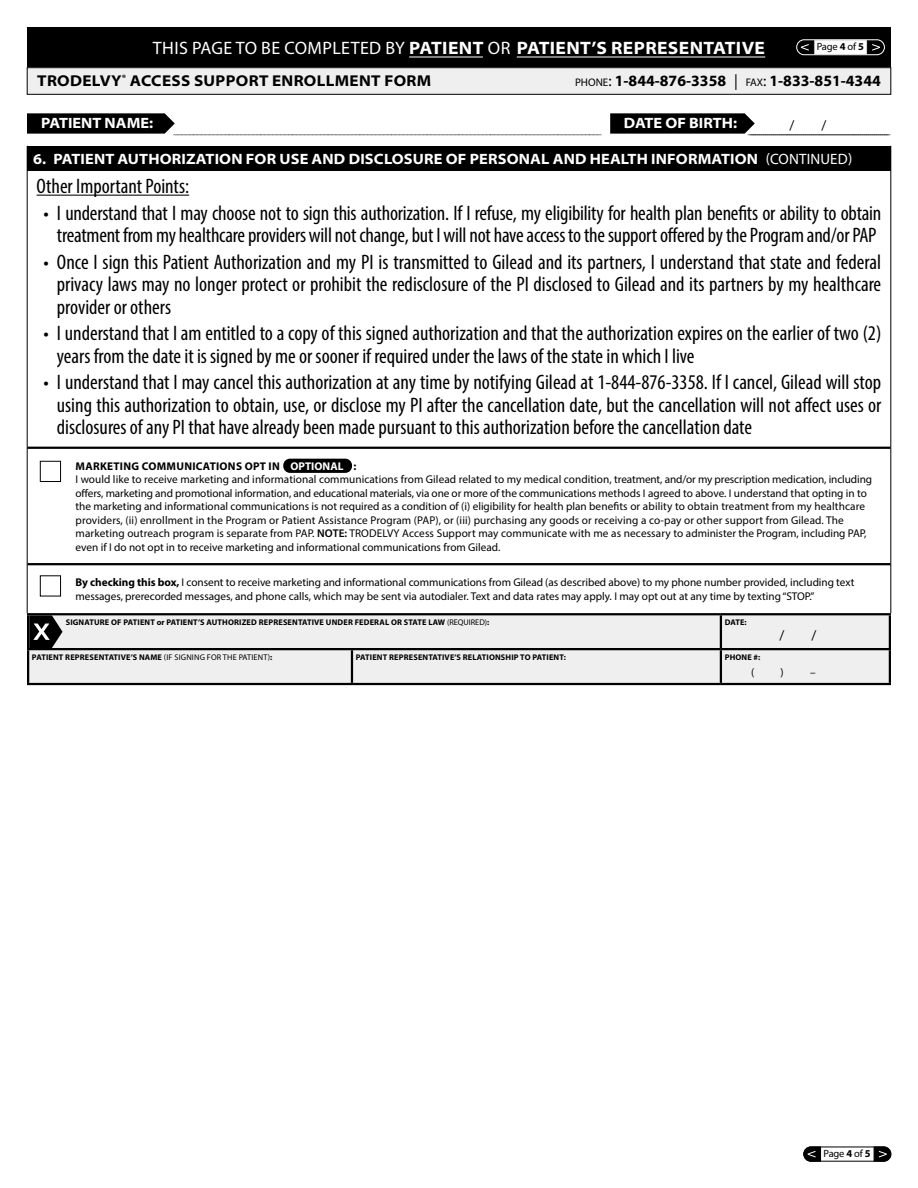
<style>
.page{position:relative;width:918px;height:1188px;background:#fff}
.page>*{position:absolute;margin:0;border:0;box-sizing:border-box;transform-origin:0 0}
.t1{font:condensed 21px/22.5px "Myriad Pro";color:#000;text-align:justify}
.t2{font:700 semi-expanded 18px "Myriad Pro";letter-spacing:.02em;color:#fff}
.t3{font:700 15.75px "Myriad Pro";color:#000}
.t4{font:700 semi-expanded 15.75px "Myriad Pro";letter-spacing:.02em;color:#000}
.t5{font:700 semi-expanded 15px "Myriad Pro";letter-spacing:.01em;color:#fff}
.t6{font:14.25px "Myriad Pro";color:#000}
.t7{font:11.25px/13.5px "Myriad Pro";color:#000}
.t8{font:700 11.25px "Myriad Pro";letter-spacing:.025em;color:#000}
.t9{font:700 11.25px "Myriad Pro";color:#fff}
.t10{font:10.5px "Myriad Pro";letter-spacing:-.015em;color:#000}
.t11{font:9px "Myriad Pro";color:#000}
.t12{font:700 8.25px "Myriad Pro";letter-spacing:.02em;color:#000}
.s1{font-weight:400;font-stretch:normal}
.s2{font-weight:700}
.s3{font-weight:400;font-size:10.95px}
.s4{font-weight:400}
.s5{font-weight:600}
</style>
<div class="page">
<div style="left:27px;top:27px;width:864px;height:41px;background:#000"></div>
<hr style="left:409px;top:57px;width:74px;height:1px;background:#fff">
<hr style="left:517px;top:57px;width:248px;height:1px;background:#fff">
<div style="left:804px;top:1147px;width:87px;height:14px;border:1px solid #000;border-radius:7px"></div>
<svg style="left:803px;top:1147px;width:18px;height:15px"></svg>
<svg style="left:874px;top:1147px;width:17px;height:15px"></svg>
<div style="left:797px;top:40px;width:87px;height:14px;background:#fff;border-radius:7px"></div>
<svg style="left:798px;top:41px;width:16px;height:14px"></svg>
<svg style="left:867px;top:41px;width:17px;height:14px"></svg>
<div style="left:796px;top:39px;width:89px;height:16px;border:1px solid #fff;border-radius:7px"></div>
<div style="left:27px;top:146px;width:864px;height:25px;background:#000"></div>
<hr style="left:27px;top:171px;width:1px;height:277px;background:#000">
<hr style="left:891px;top:171px;width:1px;height:277px;background:#000">
<hr style="left:27px;top:448px;width:1px;height:116px;background:#000">
<hr style="left:891px;top:448px;width:1px;height:116px;background:#000">
<hr style="left:27px;top:564px;width:1px;height:49px;background:#000">
<hr style="left:891px;top:564px;width:1px;height:49px;background:#000">
<svg style="left:891px;top:146px;width:1px;height:25px"></svg>
<hr style="left:27px;top:447px;width:864px;height:2px;background:#000">
<hr style="left:27px;top:563px;width:864px;height:2px;background:#000">
<hr style="left:37px;top:195px;width:152px;height:1px;background:#000">
<div style="left:29px;top:615px;width:860px;height:68px;background:#efeff0"></div>
<hr style="left:27px;top:615px;width:2px;height:33px;background:#000">
<hr style="left:27px;top:650px;width:2px;height:33px;background:#000">
<hr style="left:27px;top:613px;width:325px;height:2px;background:#000">
<hr style="left:352px;top:613px;width:369px;height:2px;background:#000">
<hr style="left:27px;top:648px;width:325px;height:2px;background:#000">
<hr style="left:27px;top:683px;width:325px;height:2px;background:#000">
<hr style="left:351px;top:650px;width:2px;height:33px;background:#000">
<hr style="left:721px;top:613px;width:170px;height:2px;background:#000">
<hr style="left:720px;top:615px;width:2px;height:33px;background:#000">
<hr style="left:889px;top:615px;width:2px;height:33px;background:#000">
<hr style="left:720px;top:650px;width:2px;height:33px;background:#000">
<hr style="left:889px;top:650px;width:2px;height:33px;background:#000">
<hr style="left:352px;top:648px;width:369px;height:2px;background:#000">
<hr style="left:721px;top:648px;width:170px;height:2px;background:#000">
<hr style="left:352px;top:683px;width:369px;height:2px;background:#000">
<hr style="left:721px;top:683px;width:170px;height:2px;background:#000">
<div style="left:40px;top:461px;width:21px;height:21px;border:1px solid #000"></div>
<div style="left:283px;top:459px;width:69px;height:14px;background:#000;border-radius:7px"></div>
<div style="left:40px;top:575px;width:21px;height:21px;border:1px solid #000"></div>
<svg style="left:29px;top:615px;width:34px;height:33px"></svg>
<div style="left:27px;top:68px;width:864px;height:26px;background:#efeff0"></div>
<svg style="left:27px;top:113px;width:148px;height:21px;background:#111"></svg>
<svg style="left:610px;top:113px;width:145px;height:21px;background:#121212"></svg>
<h2 class="t2" style="left:153px;top:36px;width:614px"><span class="s1">THIS PAGE TO BE COMPLETED BY</span> PATIENT <span class="s1">OR</span> PATIENT’S REPRESENTATIVE</h2>
<p class="t10" style="left:817px;top:40px;width:49px">Page <span class="s2">4</span> of <span class="s2">5</span></p>
<h3 class="t4" style="left:37px;top:70px;width:395px">TRODELVY<sup>®</sup> ACCESS SUPPORT ENROLLMENT FORM</h3>
<h3 class="t3" style="left:575px;top:70px;width:307px"><span class="s3">PHONE</span><span class="s4">:</span> 1-844-876-3358 <span class="s4">|</span> <span class="s3">FAX</span><span class="s4">:</span> 1-833-851-4344</h3>
<h3 class="t5" style="left:41px;top:113px;width:113px">PATIENT NAME:</h3>
<h3 class="t5" style="left:624px;top:113px;width:115px">DATE OF BIRTH:</h3>
<p class="t6" style="left:789px;top:116px;width:6px">/</p>
<p class="t6" style="left:822px;top:116px;width:6px">/</p>
<p class="t11" style="left:174px;top:125px;width:430px">____________________________________________________________________________________________________________</p>
<p class="t11" style="left:748px;top:125px;width:145px">_______________________________________________________________________</p>
<h3 class="t5" style="left:33px;top:149px;width:821px">6. PATIENT AUTHORIZATION FOR USE AND DISCLOSURE OF PERSONAL AND HEALTH INFORMATION <span class="s1">(CONTINUED)</span></h3>
<h1 class="t1" style="left:37px;top:175px;width:154px">Other Important Points:</h1>
<p class="t1" style="left:43px;top:201px;width:840px;text-align:center">• I understand that I may choose not to sign this authorization. If I refuse, my eligibility for health plan benefits or ability to obtain treatment from my healthcare providers will not change, but I will not have access to the support offered by the Program and/or PAP</p>
<p class="t1" style="left:57px;top:250px;width:826px;text-indent:-14px">• Once I sign this Patient Authorization and my PI is transmitted to Gilead and its partners, I understand that state and federal privacy laws may no longer protect or prohibit the redisclosure of the PI disclosed to Gilead and its partners by my healthcare provider or others</p>
<h1 class="t1" style="left:57px;top:322px;width:826px;text-indent:-14px">• I understand that I am entitled to a copy of this signed authorization and that the authorization expires on the earlier of two (2) years from the date it is signed by me or sooner if required under the laws of the state in which I live</h1>
<p class="t1" style="left:57px;top:371px;width:826px;text-indent:-14px">• I understand that I may cancel this authorization at any time by notifying Gilead at 1-844-876-3358. If I cancel, Gilead will stop using this authorization to obtain, use, or disclose my PI after the cancellation date, but the cancellation will not affect uses or disclosures of any PI that have already been made pursuant to this authorization before the cancellation date</p>
<p class="t8" style="left:76px;top:459px;width:206px">MARKETING COMMUNICATIONS OPT IN</p>
<p class="t8" style="left:353px;top:459px;width:4px">:</p>
<p class="t7" style="left:76px;top:472px;width:798px">I would like to receive marketing and informational communications from Gilead related to my medical condition, treatment, and/or my prescription medication, including offers, marketing and promotional information, and educational materials, via one or more of the communications methods I agreed to above. I understand that opting in to the marketing and informational communications is not required as a condition of (i) eligibility for health plan benefits or ability to obtain treatment from my healthcare providers, (ii) enrollment in the Program or Patient Assistance Program (PAP), or (iii) purchasing any goods or receiving a co-pay or other support from Gilead. The marketing outreach program is separate from PAP. <span class="s5">NOTE:</span> TRODELVY Access Support may communicate with me as necessary to administer the Program, including PAP, even if I do not opt in to receive marketing and informational communications from Gilead.</p>
<p class="t7" style="left:76px;top:575px;width:780px"><span class="s2">By checking this box,</span> I consent to receive marketing and informational communications from Gilead (as described above) to my phone number provided, including text messages, prerecorded messages, and phone calls, which may be sent via autodialer. Text and data rates may apply. I may opt out at any time by texting “STOP.”</p>
<p class="t12" style="left:66px;top:617px;width:425px">SIGNATURE OF PATIENT or PATIENT’S AUTHORIZED REPRESENTATIVE UNDER FEDERAL OR STATE LAW <span class="s4">(REQUIRED)</span>:</p>
<p class="t12" style="left:725px;top:617px;width:23px">DATE:</p>
<p class="t12" style="left:32px;top:652px;width:242px">PATIENT REPRESENTATIVE’S NAME <span class="s4">(IF SIGNING FOR THE PATIENT)</span>:</p>
<p class="t12" style="left:356px;top:652px;width:212px">PATIENT REPRESENTATIVE’S RELATIONSHIP TO PATIENT:</p>
<p class="t12" style="left:725px;top:652px;width:37px">PHONE #:</p>
<p class="t9" style="left:291px;top:459px;width:54px">OPTIONAL</p>
<p class="t6" style="left:779px;top:627px;width:6px">/</p>
<p class="t6" style="left:812px;top:627px;width:6px">/</p>
<p class="t7" style="left:751px;top:665px;width:5px">(</p>
<p class="t7" style="left:781px;top:665px;width:5px">)</p>
<p class="t7" style="left:810px;top:665px;width:7px">–</p>
<p class="t10" style="left:824px;top:1147px;width:49px">Page <span class="s2">4</span> of <span class="s2">5</span></p>
</div>
